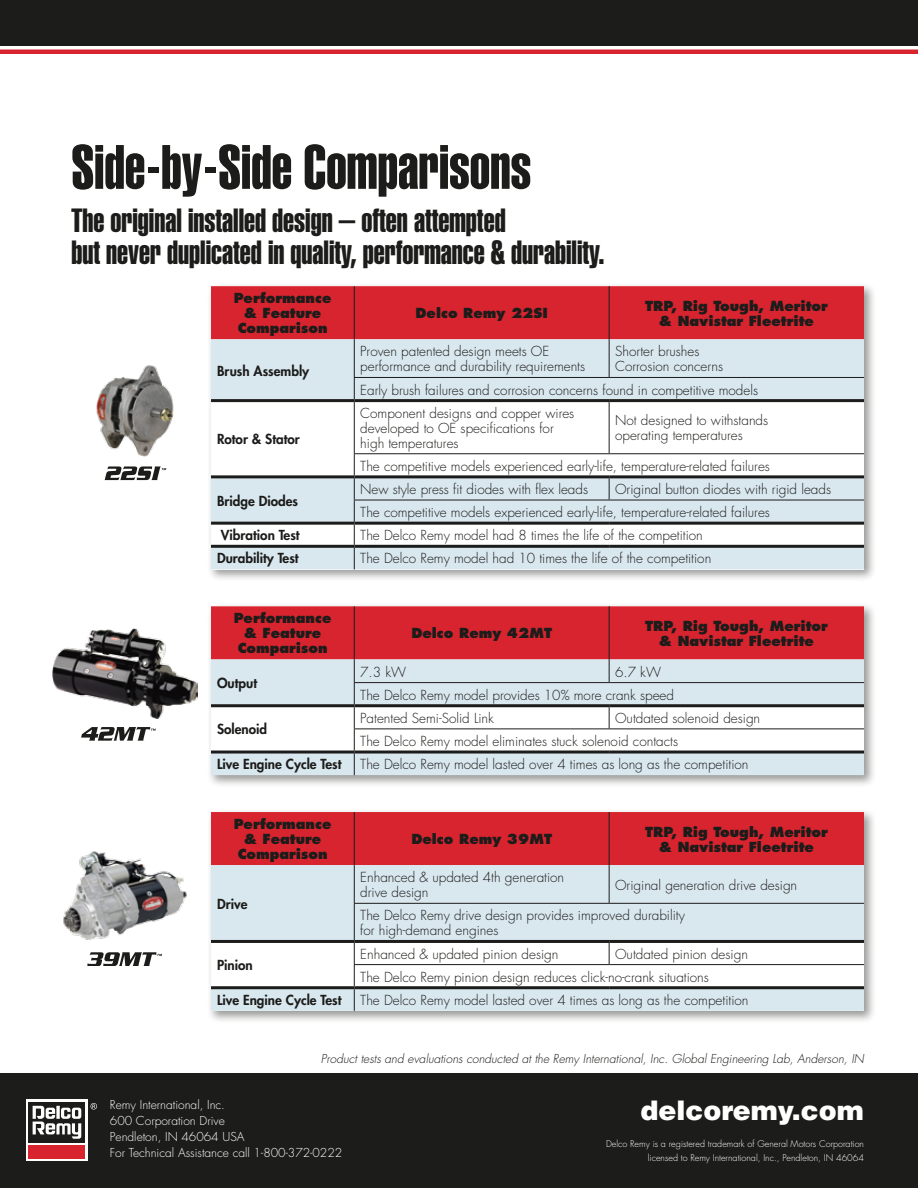
<style>
.page{position:relative;width:918px;height:1188px;background:#fff}
.page>*{position:absolute;margin:0;border:0;box-sizing:border-box;transform-origin:0 0}
.t1{font:61.5px "Helvetica LT Std Extra Comp";color:#1c1c1a}
.t2{font:33px/31.5px "Helvetica LT Std Extra Comp";color:#1c1c1a}
.t3{font:900 27px "Helvetica LT Std";color:#fff}
.t4{font:300 13.5px/15px "Futura Std";color:#1c1c1a}
.t5{font:800 13.5px/15px "Futura Std";color:#1c1c1a;text-align:center}
.t6{font:800 13.5px "Futura Std";color:#1c1c1a}
.t7{font:300 12px/15.9px "Futura Std";color:#fff}
.t8{font:italic 300 12px "Futura Std";color:#1c1c1a}
.t9{font:300 9px/14.4px "Futura Std";color:#fff;text-align:right}
</style>
<div class="page">
<div style="left:0;top:0;width:918px;height:45px;background:#1c1c1a"></div>
<hr style="left:0;top:50px;width:918px;height:4px;background:#d7242f">
<div style="left:0;top:1073px;width:918px;height:115px;background:#1c1c1a"></div>
<img style="left:52px;top:629px;width:145px;height:89px">
<svg style="left:81px;top:727px;width:75px;height:14px"></svg>
<img style="left:96px;top:365px;width:78px;height:92px">
<svg style="left:105px;top:466px;width:61px;height:14px"></svg>
<img style="left:63px;top:851px;width:124px;height:89px">
<svg style="left:87px;top:952px;width:75px;height:14px"></svg>
<div style="left:207px;top:808px;width:670px;height:216px;background:#1c1c1a;opacity:.45"></div>
<div style="left:211px;top:812px;width:653px;height:53px;background:#d7242f"></div>
<svg style="left:211px;top:865px;width:653px;height:146px;fill:#d9e7ef"></svg>
<hr style="left:354px;top:865px;width:1px;height:38px;background:#1c1c1a">
<hr style="left:609px;top:865px;width:1px;height:38px;background:#1c1c1a">
<hr style="left:354px;top:903px;width:255px;height:1px;background:#1c1c1a">
<hr style="left:354px;top:904px;width:1px;height:36px;background:#1c1c1a">
<hr style="left:609px;top:903px;width:255px;height:1px;background:#1c1c1a">
<svg style="left:609px;top:943px;width:1px;height:21px"></svg>
<hr style="left:354px;top:964px;width:255px;height:1px;background:#1c1c1a">
<hr style="left:609px;top:964px;width:255px;height:1px;background:#1c1c1a">
<svg style="left:354px;top:943px;width:1px;height:68px"></svg>
<hr style="left:211px;top:940px;width:143px;height:3px;background:#1c1c1a">
<hr style="left:211px;top:986px;width:143px;height:3px;background:#1c1c1a">
<hr style="left:354px;top:940px;width:255px;height:3px;background:#1c1c1a">
<hr style="left:609px;top:940px;width:255px;height:3px;background:#1c1c1a">
<hr style="left:354px;top:986px;width:255px;height:3px;background:#1c1c1a">
<hr style="left:609px;top:986px;width:255px;height:3px;background:#1c1c1a">
<hr style="left:354px;top:812px;width:1px;height:53px;background:#1c1c1a">
<hr style="left:609px;top:812px;width:1px;height:53px;background:#1c1c1a">
<div style="left:207px;top:602px;width:670px;height:186px;background:#1c1c1a;opacity:.45"></div>
<svg style="left:211px;top:606px;width:653px;height:169px"></svg>
<hr style="left:211px;top:751px;width:143px;height:3px;background:#1c1c1a">
<hr style="left:354px;top:704px;width:255px;height:3px;background:#1c1c1a">
<hr style="left:609px;top:704px;width:255px;height:3px;background:#1c1c1a">
<hr style="left:354px;top:751px;width:255px;height:3px;background:#1c1c1a">
<hr style="left:609px;top:751px;width:255px;height:3px;background:#1c1c1a">
<hr style="left:211px;top:704px;width:143px;height:3px;background:#1c1c1a">
<hr style="left:354px;top:606px;width:1px;height:53px;background:#1c1c1a">
<hr style="left:609px;top:606px;width:1px;height:53px;background:#1c1c1a">
<div style="left:207px;top:282px;width:670px;height:300px;background:#1c1c1a;opacity:.45"></div>
<div style="left:211px;top:286px;width:653px;height:53px;background:#d7242f"></div>
<svg style="left:211px;top:339px;width:653px;height:230px;fill:#d9e7ef"></svg>
<hr style="left:354px;top:339px;width:1px;height:38px;background:#1c1c1a">
<hr style="left:609px;top:339px;width:1px;height:38px;background:#1c1c1a">
<hr style="left:354px;top:377px;width:255px;height:1px;background:#1c1c1a">
<svg style="left:354px;top:378px;width:1px;height:21px"></svg>
<hr style="left:609px;top:377px;width:255px;height:1px;background:#1c1c1a">
<hr style="left:354px;top:402px;width:1px;height:51px;background:#1c1c1a">
<hr style="left:609px;top:402px;width:1px;height:51px;background:#1c1c1a">
<hr style="left:354px;top:453px;width:255px;height:1px;background:#1c1c1a">
<hr style="left:609px;top:453px;width:255px;height:1px;background:#1c1c1a">
<svg style="left:609px;top:478px;width:1px;height:22px"></svg>
<hr style="left:354px;top:500px;width:255px;height:1px;background:#1c1c1a">
<hr style="left:609px;top:500px;width:255px;height:1px;background:#1c1c1a">
<svg style="left:354px;top:454px;width:1px;height:115px"></svg>
<hr style="left:211px;top:475px;width:143px;height:3px;background:#1c1c1a">
<hr style="left:211px;top:522px;width:143px;height:3px;background:#1c1c1a">
<hr style="left:211px;top:545px;width:143px;height:3px;background:#1c1c1a">
<hr style="left:211px;top:399px;width:143px;height:3px;background:#1c1c1a">
<hr style="left:354px;top:399px;width:255px;height:3px;background:#1c1c1a">
<hr style="left:609px;top:399px;width:255px;height:3px;background:#1c1c1a">
<hr style="left:354px;top:475px;width:255px;height:3px;background:#1c1c1a">
<hr style="left:609px;top:475px;width:255px;height:3px;background:#1c1c1a">
<hr style="left:354px;top:522px;width:255px;height:3px;background:#1c1c1a">
<hr style="left:609px;top:522px;width:255px;height:3px;background:#1c1c1a">
<hr style="left:354px;top:545px;width:255px;height:3px;background:#1c1c1a">
<hr style="left:609px;top:545px;width:255px;height:3px;background:#1c1c1a">
<hr style="left:354px;top:286px;width:1px;height:53px;background:#1c1c1a">
<hr style="left:609px;top:286px;width:1px;height:53px;background:#1c1c1a">
<svg style="left:26px;top:1099px;width:62px;height:62px"></svg>
<div style="left:29px;top:1102px;width:56px;height:40px;background:#1c1c1a"></div>
<div style="left:29px;top:1145px;width:56px;height:13px;background:#d7242f"></div>
<svg style="left:33px;top:1106px;width:48px;height:33px"></svg>
<svg style="left:91px;top:1103px;width:6px;height:7px"></svg>
<h1 class="t1" style="left:71px;top:130px;width:461px">Side-by-Side Comparisons</h1>
<h2 class="t2" style="left:71px;top:205px;width:535px">The original installed design – often attempted<br>but never duplicated in quality, performance &amp; durability.</h2>
<p class="t5" style="left:234px;top:291px;width:99px">Performance &amp; Feature<br>Comparison</p>
<p class="t6" style="left:217px;top:362px;width:94px">Brush Assembly</p>
<p class="t6" style="left:217px;top:431px;width:84px">Rotor &amp; Stator</p>
<p class="t6" style="left:217px;top:492px;width:83px">Bridge Diodes</p>
<p class="t5" style="left:415px;top:306px;width:134px">Delco Remy 22SI</p>
<p class="t5" style="left:645px;top:298px;width:184px">TRP, Rig Tough, Meritor &amp; Navistar Fleetrite</p>
<p class="t4" style="left:360px;top:344px;width:226px">Proven patented design meets OE performance and durability requirements</p>
<p class="t4" style="left:615px;top:344px;width:109px">Shorter brushes<br>Corrosion concerns</p>
<p class="t4" style="left:360px;top:383px;width:399px">Early brush failures and corrosion concerns found in competitive models</p>
<p class="t4" style="left:360px;top:406px;width:216px">Component designs and copper wires developed to OE specifications for high temperatures</p>
<p class="t4" style="left:615px;top:413px;width:155px">Not designed to withstands operating temperatures</p>
<p class="t4" style="left:360px;top:459px;width:411px">The competitive models experienced early-life, temperature-related failures</p>
<p class="t4" style="left:360px;top:482px;width:229px">New style press fit diodes with flex leads</p>
<p class="t4" style="left:360px;top:478px;width:472px;line-height:23.1px;text-indent:255px">Original button diodes with rigid leads<br>The competitive models experienced early-life, temperature-related failures</p>
<p class="t6" style="left:221px;top:527px;width:80px">Vibration Test</p>
<p class="t4" style="left:360px;top:528px;width:344px">The Delco Remy model had 8 times the life of the competition</p>
<p class="t6" style="left:217px;top:550px;width:83px">Durability Test</p>
<p class="t4" style="left:360px;top:551px;width:353px">The Delco Remy model had 10 times the life of the competition</p>
<p class="t5" style="left:234px;top:611px;width:99px">Performance &amp; Feature<br>Comparison</p>
<p class="t6" style="left:217px;top:675px;width:42px">Output</p>
<p class="t6" style="left:217px;top:721px;width:52px">Solenoid</p>
<p class="t5" style="left:411px;top:626px;width:142px">Delco Remy 42MT</p>
<p class="t5" style="left:645px;top:618px;width:184px">TRP, Rig Tough, Meritor &amp; Navistar Fleetrite</p>
<p class="t4" style="left:360px;top:661px;width:315px;line-height:23.1px;text-indent:255px">6.7 kW<br>The Delco Remy model provides 10% more crank speed</p>
<p class="t4" style="left:360px;top:665px;width:47px">7.3 kW</p>
<p class="t4" style="left:360px;top:707px;width:402px;line-height:23.1px;text-indent:255px">Outdated solenoid design<br>The Delco Remy model eliminates stuck solenoid contacts</p>
<p class="t4" style="left:360px;top:711px;width:135px">Patented Semi-Solid Link</p>
<p class="t6" style="left:217px;top:756px;width:126px">Live Engine Cycle Test</p>
<p class="t4" style="left:360px;top:757px;width:390px">The Delco Remy model lasted over 4 times as long as the competition</p>
<p class="t5" style="left:234px;top:817px;width:99px">Performance &amp; Feature<br>Comparison</p>
<p class="t6" style="left:217px;top:895px;width:32px">Drive</p>
<p class="t6" style="left:217px;top:957px;width:37px">Pinion</p>
<p class="t5" style="left:411px;top:832px;width:142px">Delco Remy 39MT</p>
<p class="t5" style="left:645px;top:824px;width:184px">TRP, Rig Tough, Meritor &amp; Navistar Fleetrite</p>
<p class="t4" style="left:360px;top:870px;width:205px">Enhanced &amp; updated 4th generation drive design</p>
<p class="t4" style="left:615px;top:878px;width:184px">Original generation drive design</p>
<p class="t4" style="left:360px;top:908px;width:326px">The Delco Remy drive design provides improved durability for high-demand engines</p>
<p class="t4" style="left:360px;top:943px;width:389px;line-height:23.1px;text-indent:255px">Outdated pinion design<br>The Delco Remy pinion design reduces click-no-crank situations</p>
<p class="t4" style="left:360px;top:947px;width:200px">Enhanced &amp; updated pinion design</p>
<p class="t6" style="left:217px;top:991px;width:126px">Live Engine Cycle Test</p>
<p class="t4" style="left:360px;top:993px;width:390px">The Delco Remy model lasted over 4 times as long as the competition</p>
<p class="t8" style="left:321px;top:1051px;width:545px">Product tests and evaluations conducted at the Remy International, Inc. Global Engineering Lab, Anderson, IN</p>
<p class="t7" style="left:110px;top:1097px;width:234px">Remy International, Inc.<br>600 Corporation Drive<br>Pendleton, IN 46064 USA<br>For Technical Assistance call 1-800-372-0222</p>
<h3 class="t3" style="left:640px;top:1093px;width:225px">delcoremy.com</h3>
<p class="t9" style="left:606px;top:1136px;width:259px">Delco Remy is a registered trademark of General Motors Corporation licensed to Remy International, Inc., Pendleton, IN 46064</p>
</div>
